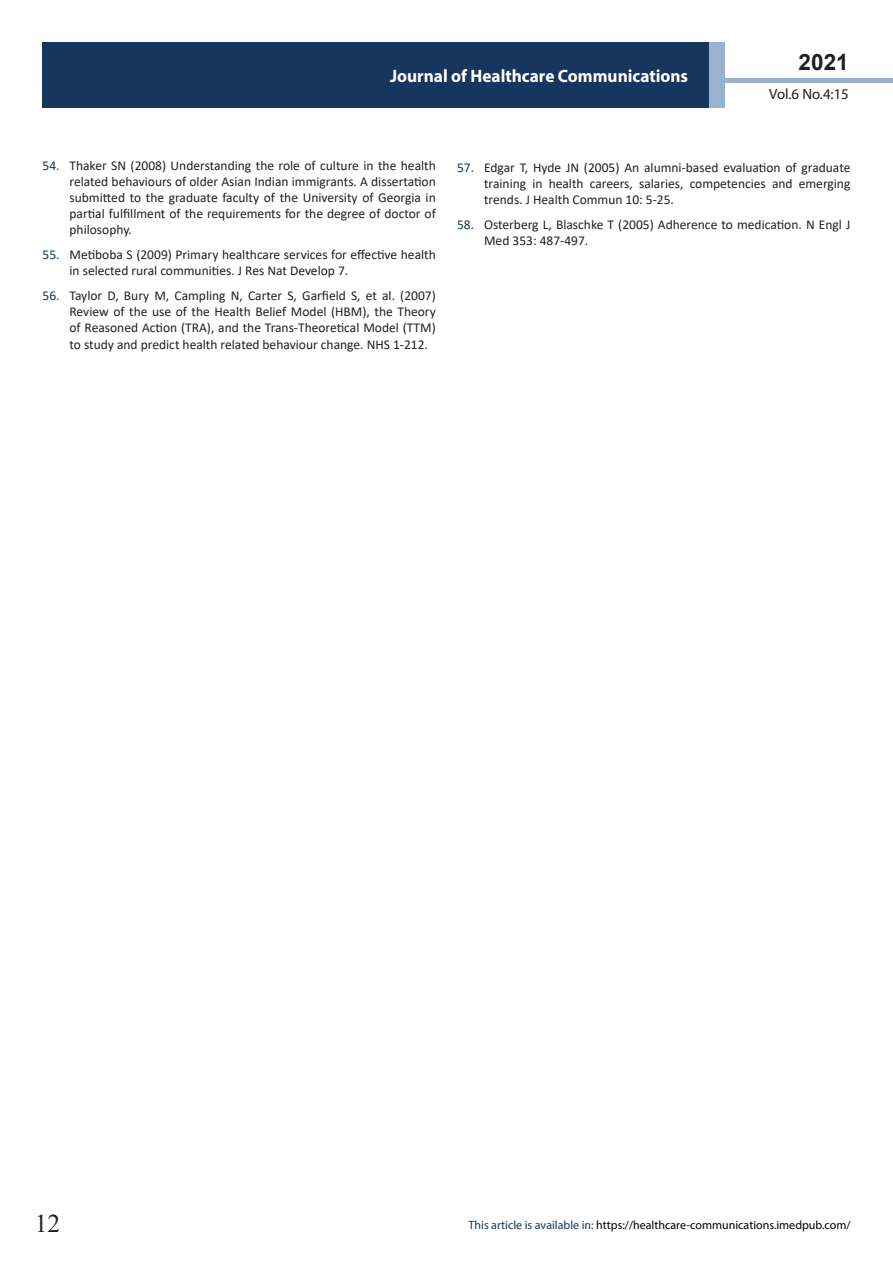
<style>
.page{position:relative;width:893px;height:1263px;background:#fff}
.page>*{position:absolute;margin:0;border:0;box-sizing:border-box;transform-origin:0 0}
.t1{font:25.5px "Times New Roman";color:#231f20}
.t2{font:700 22.5px "Arial";color:#231f20}
.t3{font:700 18px "Myriad Pro";color:#fff;scale:.96 1}
.t4{font:14.85px "Myriad Pro";color:#231f20}
.t5{font:13.5px/16.2px "Calibri";color:#231f20;text-align:justify}
.t6{font:12px "Myriad Pro";color:#000}
.s1{color:#16365d}
</style>
<div class="page">
<hr style="left:725px;top:78px;width:168px;height:4px;background:#99b2d1">
<div style="left:43px;top:42px;width:666px;height:66px;background:#16365d"></div>
<div style="left:709px;top:42px;width:16px;height:66px;background:#99b2d1"></div>
<h3 class="t3" style="left:390px;top:64px;width:312px">Journal of Healthcare Communications</h3>
<h3 class="t3" style="left:585px;top:74px;width:128px">ISSN 1698-9465</h3>
<h2 class="t2" style="left:799px;top:46px;width:52px">2021</h2>
<p class="t4" style="left:769px;top:84px;width:81px">Vol.6 No.4:15</p>
<p class="t5" style="left:70px;top:157px;width:368px;text-indent:-27px"><span class="s1">54.</span> Thaker SN (2008) Understanding the role of culture in the health related behaviours of older Asian Indian immigrants. A dissertation submitted to the graduate faculty of the University of Georgia in partial fulfillment of the requirements for the degree of doctor of philosophy.</p>
<p class="t5" style="left:70px;top:246px;width:368px;text-indent:-27px"><span class="s1">55.</span> Metiboba S (2009) Primary healthcare services for effective health in selected rural communities. J Res Nat Develop 7.</p>
<p class="t5" style="left:70px;top:287px;width:368px;text-indent:-27px"><span class="s1">56.</span> Taylor D, Bury M, Campling N, Carter S, Garfield S, et al. (2007)<br>Review of the use of the Health Belief Model (HBM), the Theory of Reasoned Action (TRA), and the Trans-Theoretical Model (TTM) to study and predict health related behaviour change. NHS 1-212.</p>
<p class="t5" style="left:484px;top:159px;width:368px;text-indent:-27px"><span class="s1">57.</span> Edgar T, Hyde JN (2005) An alumni-based evaluation of graduate training in health careers, salaries, competencies and emerging trends. J Health Commun 10: 5-25.</p>
<p class="t5" style="left:484px;top:216px;width:368px;text-indent:-27px"><span class="s1">58.</span> Osterberg L, Blaschke T (2005) Adherence to medication. N Engl J<br>Med 353: 487-497.</p>
<h1 class="t1" style="left:35px;top:1206px;width:27px">12</h1>
<p class="t6" style="left:469px;top:1218px;width:383px"><span class="s1">This article is available in:</span> https://healthcare-communications.imedpub.com/</p>
</div>
